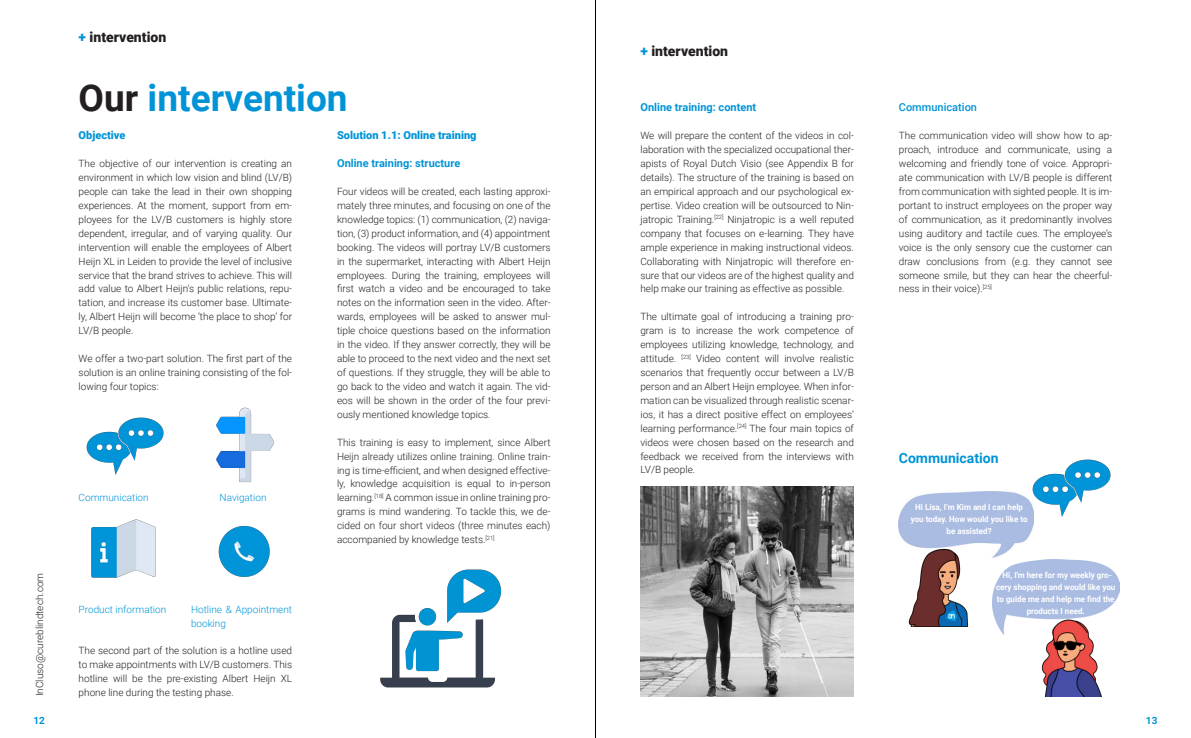
<style>
.page{position:relative;width:1191px;height:738px;background:#fff}
.page>*{position:absolute;margin:0;border:0;box-sizing:border-box;transform-origin:0 0}
.t1{font:700 37px "Roboto";color:#0094d7}
.Section{font:900 14px "Roboto";color:#231f20}
.t2{font:700 14px "Roboto";color:#0094d7}
.t3{font:700 11px "Roboto";color:#0094d7}
.t4{font:900 11px "Roboto";color:#0094d7}
.Body{font:500 11px "Roboto";color:#0094d7}
.Body-2{font:300 10px/13.9px "Roboto";color:#231f20;text-align:justify}
.Body-3{font:300 10px/13.9px "Roboto";color:#0094d7}
.t5{font:700 10px "Roboto";color:#0094d7}
.Body-4{font:700 8.3px/12px "Roboto";color:#fff;text-align:center;scale:.96 1}
.s1{color:#0094d7}
.s2{color:#231f20}
</style>
<div class="page">
<img style="left:86px;top:417px;width:78px;height:58px">
<img style="left:216px;top:407px;width:59px;height:76px">
<img style="left:91px;top:519px;width:65px;height:59px">
<img style="left:218px;top:526px;width:52px;height:51px">
<img style="left:380px;top:569px;width:121px;height:119px">
<img style="left:899px;top:491px;width:134px;height:66px">
<img style="left:992px;top:559px;width:127px;height:76px">
<img style="left:899px;top:548px;width:84px;height:78px">
<img style="left:1028px;top:618px;width:84px;height:77px">
<img style="left:1028px;top:459px;width:83px;height:69px">
<img style="left:640px;top:486px;width:214px;height:209px">
<hr style="left:595px;top:0;width:1px;height:737px;background:#000">
<p class="Body-2" style="left:32px;top:695px;width:125px;rotate:-90deg">InCluso@cureblindtech.com</p>
<p class="Section" style="left:79px;top:27px;width:89px"><span class="s1">+</span> intervention</p>
<p class="t1" style="left:79px;top:72px;width:270px"><span class="s2">Our</span> intervention</p>
<p class="t4" style="left:79px;top:127px;width:48px">Objective</p>
<p class="Body-2" style="left:79px;top:156px;width:215px">The objective of our intervention is creating an environment in which low vision and blind (LV/B) people can take the lead in their own shopping experiences. At the moment, support from em&shy;ployees for the LV/B customers is highly store dependent, irregular, and of varying quality. Our intervention will enable the employees of Albert Heijn XL in Leiden to provide the level of inclusive service that the brand strives to achieve. This will add value to Albert Heijn’s public relations, repu&shy;tation, and increase its customer base. Ultimate&shy;ly, Albert Heijn will become ‘the place to shop’ for LV/B people.</p>
<p class="Body-2" style="left:79px;top:351px;width:215px">We offer a two-part solution. The first part of the solution is an online training consisting of the fol&shy;lowing four topics:</p>
<p class="t4" style="left:337px;top:127px;width:141px">Solution 1.1: Online training</p>
<p class="t3" style="left:337px;top:155px;width:125px">Online training: structure</p>
<p class="Body-2" style="left:337px;top:184px;width:215px">Four videos will be created, each lasting approxi&shy;mately three minutes, and focusing on one of the knowledge topics: (1) communication, (2) naviga&shy;tion, (3) product information, and (4) appointment booking. The videos will portray LV/B customers in the supermarket, interacting with Albert Heijn employees. During the training, employees will first watch a video and be encouraged to take notes on the information seen in the video. After&shy;wards, employees will be asked to answer mul&shy;tiple choice questions based on the information in the video. If they answer correctly, they will be able to proceed to the next video and the next set of questions. If they struggle, they will be able to go back to the video and watch it again. The vid&shy;eos will be shown in the order of the four previ&shy;ously mentioned knowledge topics.</p>
<p class="Body-2" style="left:337px;top:434px;width:215px">This training is easy to implement, since Albert Heijn already utilizes online training. Online train&shy;ing is time-efficient, and when designed effective&shy;ly, knowledge acquisition is equal to in-person learning.<sup>[18]</sup> A common issue in online training pro&shy;grams is mind wandering. To tackle this, we de&shy;cided on four short videos (three minutes each) accompanied by knowledge tests.<sup>[21]</sup></p>
<p class="Body-3" style="left:79px;top:490px;width:72px">Communication</p>
<p class="Body-3" style="left:220px;top:490px;width:48px">Navigation</p>
<p class="Body-3" style="left:79px;top:601px;width:89px">Product information</p>
<p class="Body-3" style="left:191px;top:601px;width:103px">Hotline &amp; Appointment booking</p>
<p class="Body-2" style="left:79px;top:643px;width:215px">The second part of the solution is a hotline used to make appointments with LV/B customers. This hotline will be the pre-existing Albert Heijn XL phone line during the testing phase.</p>
<p class="Section" style="left:640px;top:41px;width:89px"><span class="s1">+</span> intervention</p>
<p class="t3" style="left:640px;top:100px;width:117px">Online training: content</p>
<p class="Body-2" style="left:640px;top:128px;width:215px">We will prepare the content of the videos in col&shy;laboration with the specialized occupational ther&shy;apists of Royal Dutch Visio (see Appendix B for details). The structure of the training is based on an empirical approach and our psychological ex&shy;pertise. Video creation will be outsourced to Nin&shy;jatropic Training.<sup>[22]</sup> Ninjatropic is a well reputed company that focuses on e-learning. They have ample experience in making instructional videos.<br>Collaborating with Ninjatropic will therefore en&shy;sure that our videos are of the highest quality and help make our training as effective as possible.</p>
<p class="Body-2" style="left:640px;top:309px;width:215px">The ultimate goal of introducing a training pro&shy;gram is to increase the work competence of employees utilizing knowledge, technology, and attitude. <sup>[23]</sup> Video content will involve realistic scenarios that frequently occur between a LV/B person and an Albert Heijn employee. When infor&shy;mation can be visualized through realistic scenar&shy;ios, it has a direct positive effect on employees’ learning performance.<sup>[24]</sup> The four main topics of videos were chosen based on the research and feedback we received from the interviews with LV/B people.</p>
<p class="Body" style="left:899px;top:100px;width:80px">Communication</p>
<p class="Body-2" style="left:899px;top:128px;width:215px">The communication video will show how to ap&shy;proach, introduce and communicate, using a welcoming and friendly tone of voice. Appropri&shy;ate communication with LV/B people is different from communication with sighted people. It is im&shy;portant to instruct employees on the proper way of communication, as it predominantly involves using auditory and tactile cues. The employee’s voice is the only sensory cue the customer can draw conclusions from (e.g. they cannot see someone smile, but they can hear the cheerful&shy;ness in their voice).<sup>[25]</sup></p>
<p class="t2" style="left:899px;top:448px;width:101px">Communication</p>
<p class="Body-4" style="left:910px;top:500px;width:123px">Hi Lisa, I’m Kim and I can help you today. How would you like to be assisted?</p>
<p class="Body-4" style="left:996px;top:568px;width:126px">Hi, I'm here for my weekly gro&shy;cery shopping and would like you to guide me and help me find the products I need.</p>
<p class="t5" style="left:34px;top:713px;width:13px">12</p>
<p class="t5" style="left:1146px;top:713px;width:13px">13</p>
</div>
